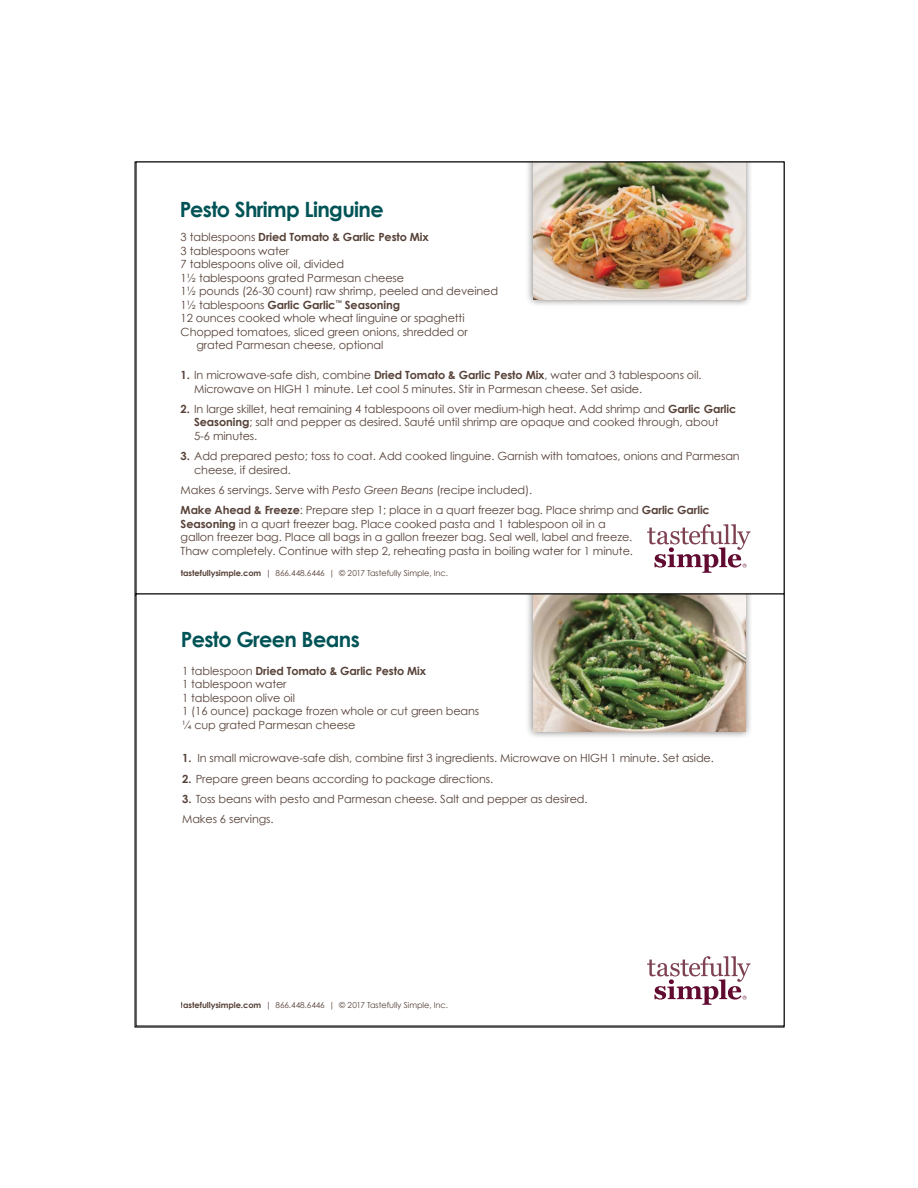
<style>
.page{position:relative;width:918px;height:1188px;background:#fff}
.page>*{position:absolute;margin:0;border:0;box-sizing:border-box;transform-origin:0 0}
.t1{font:700 21px "Century Gothic";letter-spacing:-.03em;color:#005356}
.t2{font:11.25px/13.5px "Century Gothic";letter-spacing:-.01em;color:#574239}
.t3{font:700 11.25px "Century Gothic";letter-spacing:-.01em;color:#574239}
.t4{font:8.25px "Century Gothic";letter-spacing:-.01em;color:#574239}
.s1{font-weight:400}
.s2{font-weight:700}
.s3{font-style:italic}
</style>
<div class="page">
<div style="left:525px;top:162px;width:228px;height:145px;background:#000;opacity:.52"></div>
<img style="left:534px;top:164px;width:211px;height:135px">
<svg style="left:647px;top:524px;width:104px;height:49px"></svg>
<svg style="left:647px;top:956px;width:104px;height:49px"></svg>
<div style="left:525px;top:594px;width:228px;height:145px;background:#000;opacity:.52"></div>
<img style="left:534px;top:596px;width:211px;height:135px">
<h1 class="t1" style="left:179px;top:196px;width:206px">Pesto Shrimp Linguine</h1>
<p class="t3" style="left:181px;top:230px;width:250px"><span class="s1">3 tablespoons</span> Dried Tomato &amp; Garlic Pesto Mix</p>
<p class="t2" style="left:181px;top:244px;width:110px">3 tablespoons water</p>
<p class="t2" style="left:181px;top:257px;width:165px">7 tablespoons olive oil, divided</p>
<p class="t2" style="left:181px;top:271px;width:225px">1½ tablespoons grated Parmesan cheese</p>
<p class="t2" style="left:181px;top:284px;width:319px">1½ pounds (26-30 count) raw shrimp, peeled and deveined</p>
<p class="t3" style="left:181px;top:297px;width:221px"><span class="s1">1½ tablespoons</span> Garlic Garlic<sup>™</sup> Seasoning</p>
<p class="t2" style="left:181px;top:311px;width:285px">12 ounces cooked whole wheat linguine or spaghetti</p>
<p class="t2" style="left:181px;top:325px;width:289px">Chopped tomatoes, sliced green onions, shredded or</p>
<p class="t2" style="left:196px;top:338px;width:188px">grated Parmesan cheese, optional</p>
<p class="t2" style="left:194px;top:368px;width:509px;text-indent:-14px"><span class="s2">1.</span> In microwave-safe dish, combine <span class="s2">Dried Tomato &amp; Garlic Pesto Mix</span>, water and 3 tablespoons oil.<br>Microwave on HIGH 1 minute. Let cool 5 minutes. Stir in Parmesan cheese. Set aside.</p>
<p class="t2" style="left:194px;top:402px;width:544px;text-indent:-14px"><span class="s2">2.</span> In large skillet, heat remaining 4 tablespoons oil over medium-high heat. Add shrimp and <span class="s2">Garlic Garlic<br>Seasoning</span>; salt and pepper as desired. Sauté until shrimp are opaque and cooked through, about<br>5-6 minutes.</p>
<p class="t2" style="left:194px;top:449px;width:547px;text-indent:-14px"><span class="s2">3.</span> Add prepared pesto; toss to coat. Add cooked linguine. Garnish with tomatoes, onions and Parmesan cheese, if desired.</p>
<p class="t2" style="left:181px;top:480px;width:531px;line-height:20.2px">Makes 6 servings. Serve with <span class="s3">Pesto Green Beans</span> (recipe included).<br><span class="s2">Make Ahead &amp; Freeze</span>: Prepare step 1; place in a quart freezer bag. Place shrimp and <span class="s2">Garlic Garlic</span></p>
<p class="t2" style="left:181px;top:517px;width:454px"><span class="s2">Seasoning</span> in a quart freezer bag. Place cooked pasta and 1 tablespoon oil in a gallon freezer bag. Place all bags in a gallon freezer bag. Seal well, label and freeze.<br>Thaw completely. Continue with step 2, reheating pasta in boiling water for 1 minute.</p>
<p class="t4" style="left:181px;top:568px;width:269px"><span class="s2">tastefullysimple.com</span> | 866.448.6446 | © 2017 Tastefully Simple, Inc.</p>
<h1 class="t1" style="left:181px;top:627px;width:181px">Pesto Green Beans</h1>
<p class="t2" style="left:182px;top:664px;width:299px">1 tablespoon <span class="s2">Dried Tomato &amp; Garlic Pesto Mix<br></span>1 tablespoon water<br>1 tablespoon olive oil<br>1 (16 ounce) package frozen whole or cut green beans ¼ cup grated Parmesan cheese</p>
<p class="t2" style="left:182px;top:751px;width:533px"><span class="s2">1.</span> In small microwave-safe dish, combine first 3 ingredients. Microwave on HIGH 1 minute. Set aside.</p>
<p class="t2" style="left:182px;top:772px;width:313px"><span class="s2">2.</span> Prepare green beans according to package directions.</p>
<p class="t2" style="left:182px;top:788px;width:407px;line-height:20.2px"><span class="s2">3.</span> Toss beans with pesto and Parmesan cheese. Salt and pepper as desired.<br>Makes 6 servings.</p>
<p class="t4" style="left:181px;top:1000px;width:269px"><span class="s2">tastefullysimple.com</span> | 866.448.6446 | © 2017 Tastefully Simple, Inc.</p>
</div>
